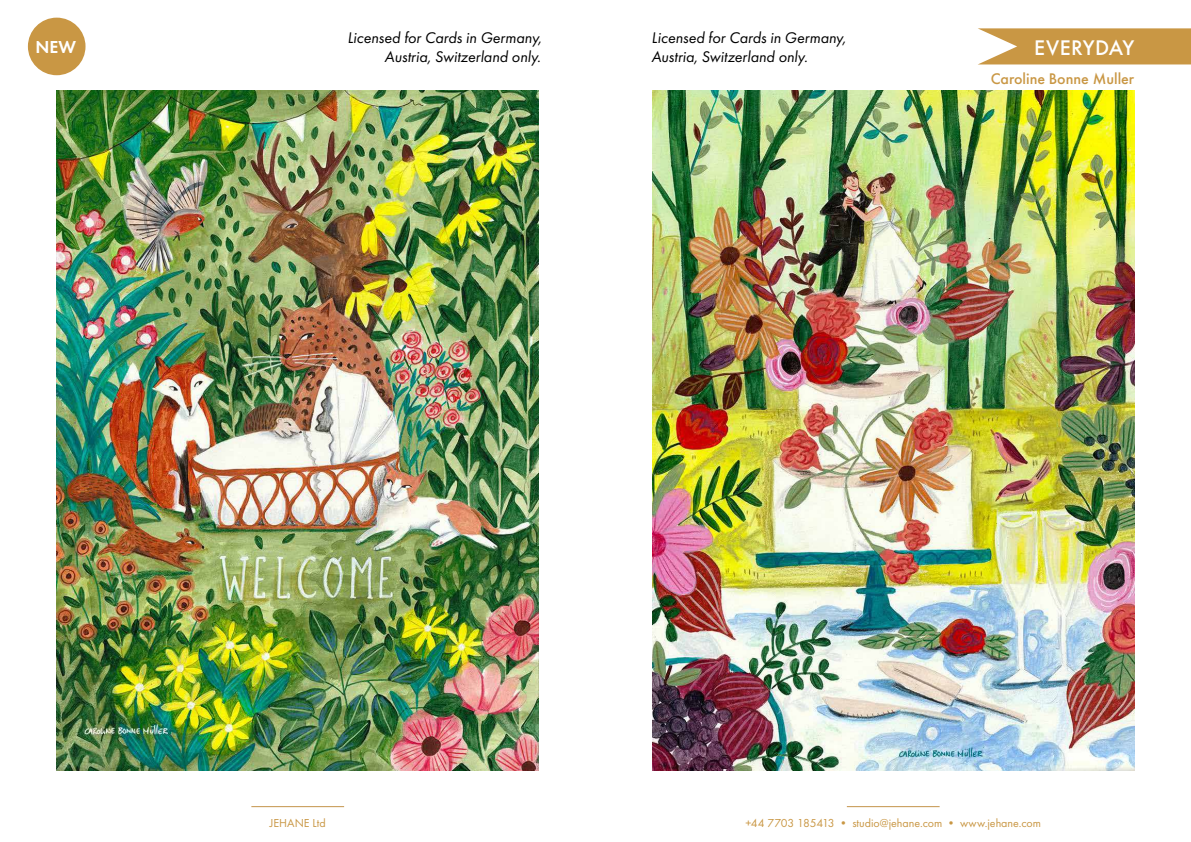
<style>
.page{position:relative;width:1191px;height:842px;background:#fff}
.page>*{position:absolute;margin:0;border:0;box-sizing:border-box;transform-origin:0 0}
.t1{font:500 22px "Futura PT";letter-spacing:.02em;color:#fff}
.t2{font:600 18px "Futura PT";color:#fff}
.t3{font:italic 16px/19.2px "Futura PT";color:#000}
.t4{font:500 16px "Futura PT";color:#c99744}
.t5{font:12px "Futura PT";color:#c99744}
</style>
<div class="page">
<div style="left:28px;top:18px;width:57px;height:57px;background:#c99744;border-radius:50%"></div>
<hr style="left:847px;top:806px;width:92px;height:1px;background:#c4944c">
<hr style="left:251px;top:806px;width:93px;height:1px;background:#c4944c">
<svg style="left:978px;top:28px;width:213px;height:36px;background:#cea157"></svg>
<img style="left:652px;top:91px;width:482px;height:680px">
<img style="left:57px;top:91px;width:482px;height:680px">
<p class="t2" style="left:36px;top:36px;width:42px">NEW</p>
<p class="t3" style="left:347px;top:28px;width:196px;text-align:right">Licensed for Cards in Germany,<br>Austria, Switzerland only.</p>
<h1 class="t1" style="left:1034px;top:34px;width:102px">EVERYDAY</h1>
<p class="t4" style="left:990px;top:69px;width:145px">Caroline Bonne Muller</p>
<p class="t3" style="left:651px;top:28px;width:196px">Licensed for Cards in Germany,<br>Austria, Switzerland only.</p>
<p class="t5" style="left:270px;top:816px;width:58px">JEHANE Ltd</p>
<p class="t5" style="left:745px;top:816px;width:297px">+44 7703 185413 • studio@jehane.com • www.jehane.com</p>
</div>
